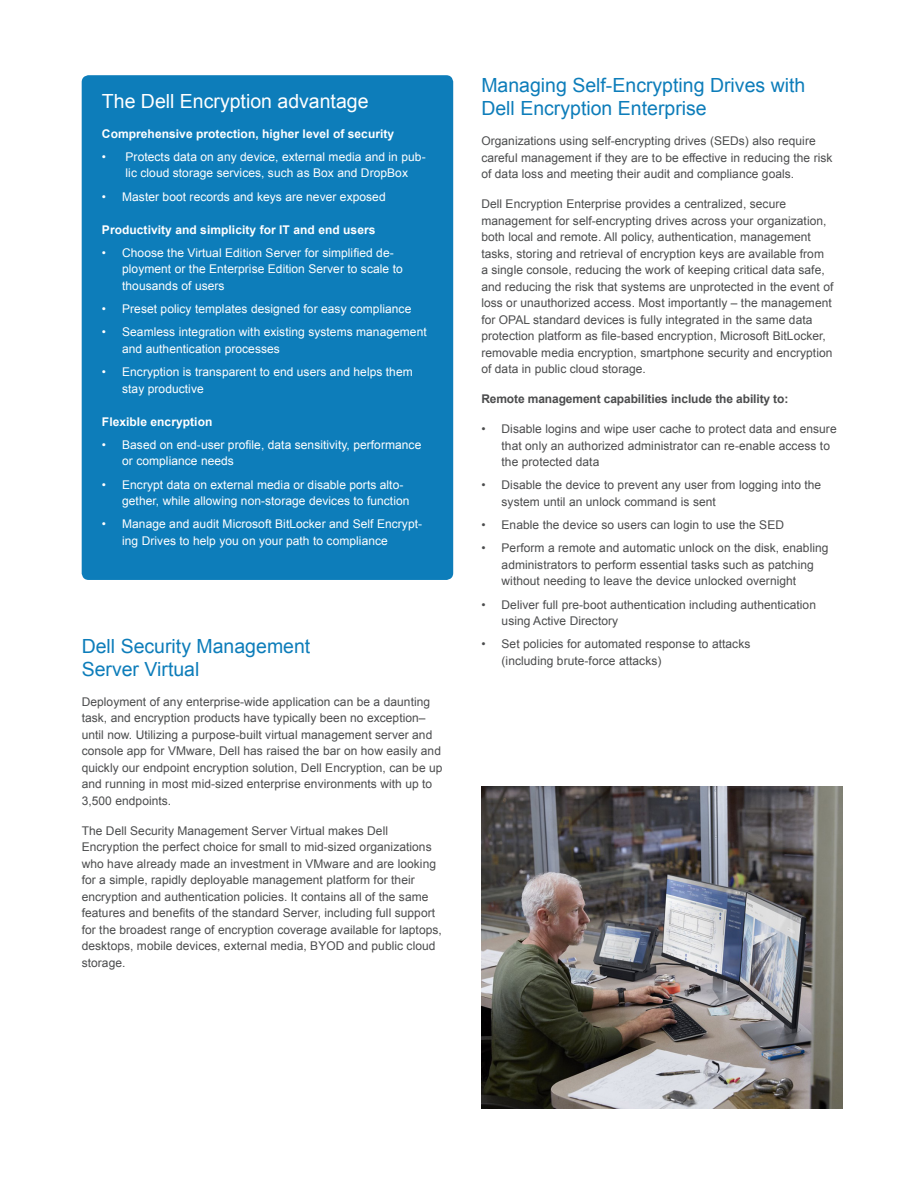
<style>
.page{position:relative;width:918px;height:1188px;background:#fff}
.page>*{position:absolute;margin:0;border:0;box-sizing:border-box;transform-origin:0 0}
.Sub_Head_1_Arial{font:19.5px/23.4px "Arial";color:#0d7dba}
.Sub_Head_1_Arial-2{font:19.5px "Arial";color:#fff}
.Body_copy_Arial{font:12px/16.5px "Arial";letter-spacing:.005em;color:#4b4c4d}
.t1{font:12px/16.5px "Arial";letter-spacing:.005em;color:#fff}
.Body_copy_Arial-2{font:700 12px "Arial";letter-spacing:.005em;color:#fff}
.Body_copy_Arial-3{font:700 12px "Arial";letter-spacing:-.01em;color:#4b4c4d}
</style>
<div class="page">
<div style="left:82px;top:75px;width:371px;height:505px;background:#0d7dba;border-radius:7px"></div>
<img style="left:481px;top:787px;width:361px;height:321px">
<p class="Sub_Head_1_Arial-2" style="left:102px;top:88px;width:268px">The Dell Encryption advantage</p>
<p class="Body_copy_Arial-2" style="left:102px;top:125px;width:294px">Comprehensive protection, higher level of security</p>
<p class="t1" style="left:102px;top:149px;width:325px;text-align:center">• Protects data on any device, external media and in pub&shy;lic cloud storage services, such as Box and DropBox</p>
<p class="t1" style="left:102px;top:188px;width:285px">• Master boot records and keys are never exposed</p>
<p class="Body_copy_Arial-2" style="left:102px;top:221px;width:275px">Productivity and simplicity for IT and end users</p>
<p class="t1" style="left:122px;top:245px;width:282px;text-indent:-20px">• Choose the Virtual Edition Server for simplified de&shy;ployment or the Enterprise Edition Server to scale to thousands of users</p>
<p class="t1" style="left:102px;top:301px;width:311px">• Preset policy templates designed for easy compliance</p>
<p class="t1" style="left:122px;top:324px;width:306px;text-indent:-20px">• Seamless integration with existing systems management and authentication processes</p>
<p class="t1" style="left:122px;top:364px;width:292px;text-indent:-20px">• Encryption is transparent to end users and helps them stay productive</p>
<p class="Body_copy_Arial-2" style="left:102px;top:413px;width:112px">Flexible encryption</p>
<p class="t1" style="left:122px;top:437px;width:301px;text-indent:-20px">• Based on end-user profile, data sensitivity, performance or compliance needs</p>
<p class="t1" style="left:122px;top:476px;width:289px;text-indent:-20px">• Encrypt data on external media or disable ports alto&shy;gether, while allowing non-storage devices to function</p>
<p class="t1" style="left:122px;top:516px;width:301px;text-indent:-20px">• Manage and audit Microsoft BitLocker and Self Encrypt&shy;ing Drives to help you on your path to compliance</p>
<p class="Sub_Head_1_Arial" style="left:82px;top:634px;width:230px">Dell Security Management<br>Server Virtual</p>
<p class="Body_copy_Arial" style="left:82px;top:694px;width:362px">Deployment of any enterprise-wide application can be a daunting task, and encryption products have typically been no exception– until now. Utilizing a purpose-built virtual management server and console app for VMware, Dell has raised the bar on how easily and quickly our endpoint encryption solution, Dell Encryption, can be up and running in most mid-sized enterprise environments with up to 3,500 endpoints.</p>
<p class="Body_copy_Arial" style="left:82px;top:823px;width:362px">The Dell Security Management Server Virtual makes Dell Encryption the perfect choice for small to mid-sized organizations who have already made an investment in VMware and are looking for a simple, rapidly deployable management platform for their encryption and authentication policies. It contains all of the same features and benefits of the standard Server, including full support for the broadest range of encryption coverage available for laptops, desktops, mobile devices, external media, BYOD and public cloud storage.</p>
<p class="Sub_Head_1_Arial" style="left:481px;top:73px;width:326px">Managing Self-Encrypting Drives with<br>Dell Encryption Enterprise</p>
<p class="Body_copy_Arial" style="left:481px;top:133px;width:353px">Organizations using self-encrypting drives (SEDs) also require careful management if they are to be effective in reducing the risk of data loss and meeting their audit and compliance goals.</p>
<p class="Body_copy_Arial" style="left:481px;top:196px;width:354px">Dell Encryption Enterprise provides a centralized, secure management for self-encrypting drives across your organization, both local and remote. All policy, authentication, management tasks, storing and retrieval of encryption keys are available from a single console, reducing the work of keeping critical data safe, and reducing the risk that systems are unprotected in the event of loss or unauthorized access. Most importantly – the management for OPAL standard devices is fully integrated in the same data protection platform as file-based encryption, Microsoft BitLocker, removable media encryption, smartphone security and encryption of data in public cloud storage.</p>
<p class="Body_copy_Arial-3" style="left:481px;top:391px;width:309px">Remote management capabilities include the ability to:</p>
<p class="Body_copy_Arial" style="left:502px;top:421px;width:337px;text-indent:-20px">• Disable logins and wipe user cache to protect data and ensure that only an authorized administrator can re-enable access to the protected data</p>
<p class="Body_copy_Arial" style="left:502px;top:477px;width:321px;text-indent:-20px">• Disable the device to prevent any user from logging into the system until an unlock command is sent</p>
<p class="Body_copy_Arial" style="left:481px;top:517px;width:304px">• Enable the device so users can login to use the SED</p>
<p class="Body_copy_Arial" style="left:502px;top:540px;width:328px;text-indent:-20px">• Perform a remote and automatic unlock on the disk, enabling administrators to perform essential tasks such as patching without needing to leave the device unlocked overnight</p>
<p class="Body_copy_Arial" style="left:502px;top:596px;width:316px;text-indent:-20px">• Deliver full pre-boot authentication including authentication using Active Directory</p>
<p class="Body_copy_Arial" style="left:502px;top:636px;width:250px;text-indent:-20px">• Set policies for automated response to attacks (including brute-force attacks)</p>
</div>
